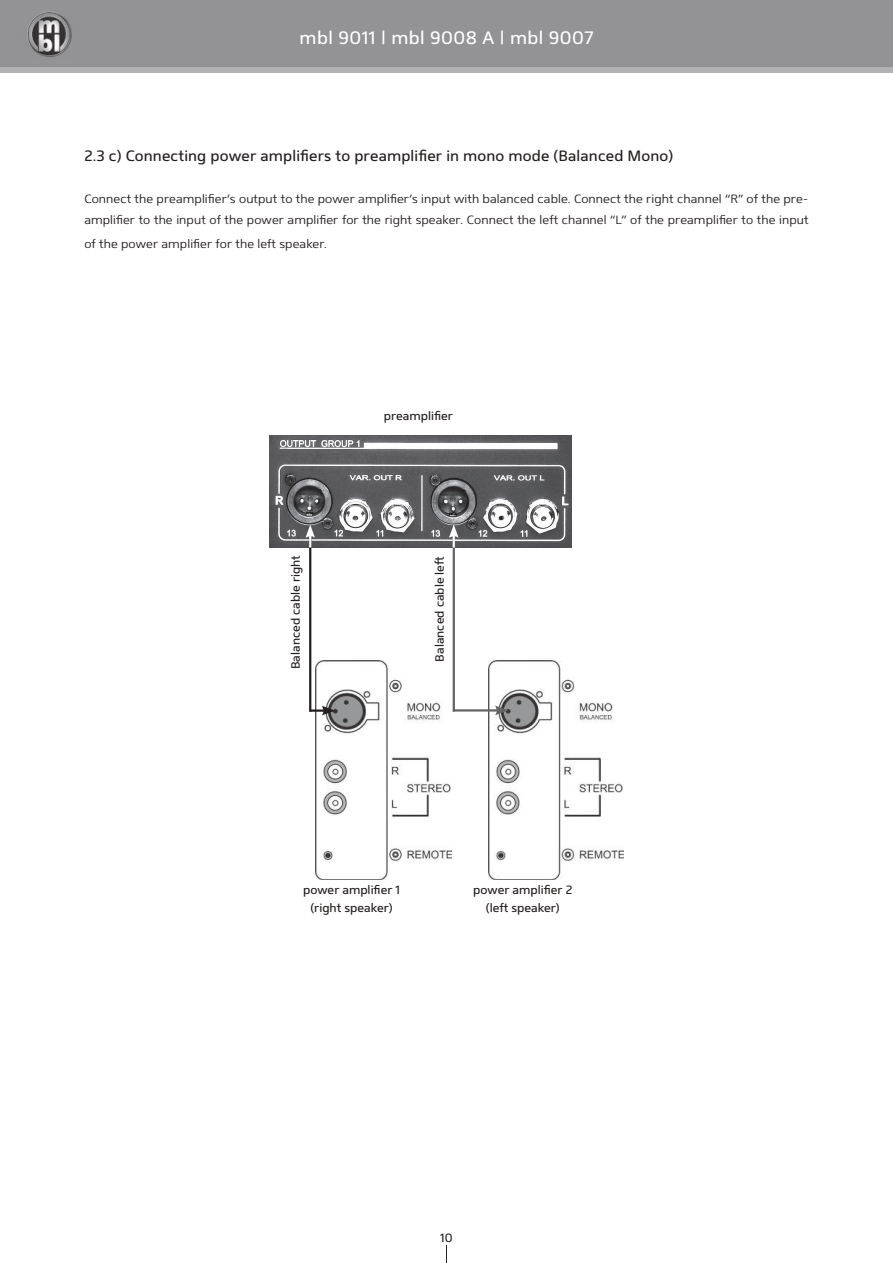
<style>
.page{position:relative;width:893px;height:1263px;background:#fff}
.page>*{position:absolute;margin:0;border:0;box-sizing:border-box;transform-origin:0 0}
.t1{font:18px "Mentone";letter-spacing:.025em;color:#fff}
.t2{font:15px "Mentone";letter-spacing:.01em;color:#241f1f}
.t3{font:300 12px/21px "Mentone";letter-spacing:.01em;color:#241f1f}
.t4{font:12px/18px "Mentone";color:#241f1f;text-align:center}
</style>
<div class="page">
<img style="left:0;top:0;width:893px;height:72px">
<svg style="left:446px;top:1245px;width:1px;height:18px"></svg>
<img style="left:269px;top:435px;width:303px;height:112px">
<img style="left:316px;top:660px;width:136px;height:219px">
<img style="left:488px;top:660px;width:136px;height:219px">
<hr style="left:453px;top:534px;width:2px;height:177px;background:#656365">
<hr style="left:309px;top:534px;width:2px;height:178px;background:#241f1f">
<hr style="left:453px;top:709px;width:46px;height:2px;background:#656365">
<svg style="left:495px;top:705px;width:13px;height:10px"></svg>
<hr style="left:310px;top:709px;width:16px;height:3px;background:#241f1f">
<svg style="left:322px;top:706px;width:13px;height:9px"></svg>
<svg style="left:305px;top:524px;width:10px;height:23px"></svg>
<svg style="left:449px;top:524px;width:10px;height:23px"></svg>
<h1 class="t1" style="left:300px;top:27px;width:295px">mbl 9011 | mbl 9008 A | mbl 9007</h1>
<p class="t2" style="left:84px;top:147px;width:590px">2.3 c) Connecting power amplifiers to preamplifier in mono mode (Balanced Mono)</p>
<p class="t3" style="left:84px;top:188px;width:726px">Connect the preamplifier’s output to the power amplifier’s input with balanced cable. Connect the right channel “R” of the pre&shy;amplifier to the input of the power amplifier for the right speaker. Connect the left channel “L” of the preamplifier to the input</p>
<p class="t3" style="left:84px;top:233px;width:244px">of the power amplifier for the left speaker.</p>
<p class="t4" style="left:286px;top:669px;width:115px;rotate:-90deg">Balanced cable right</p>
<p class="t4" style="left:384px;top:407px;width:71px">preamplifier</p>
<p class="t4" style="left:430px;top:661px;width:107px;rotate:-90deg">Balanced cable left</p>
<p class="t4" style="left:303px;top:881px;width:98px">power amplifier 1 (right speaker)</p>
<p class="t4" style="left:473px;top:881px;width:101px">power amplifier 2 (left speaker)</p>
<p class="t4" style="left:440px;top:1229px;width:14px">10</p>
</div>
